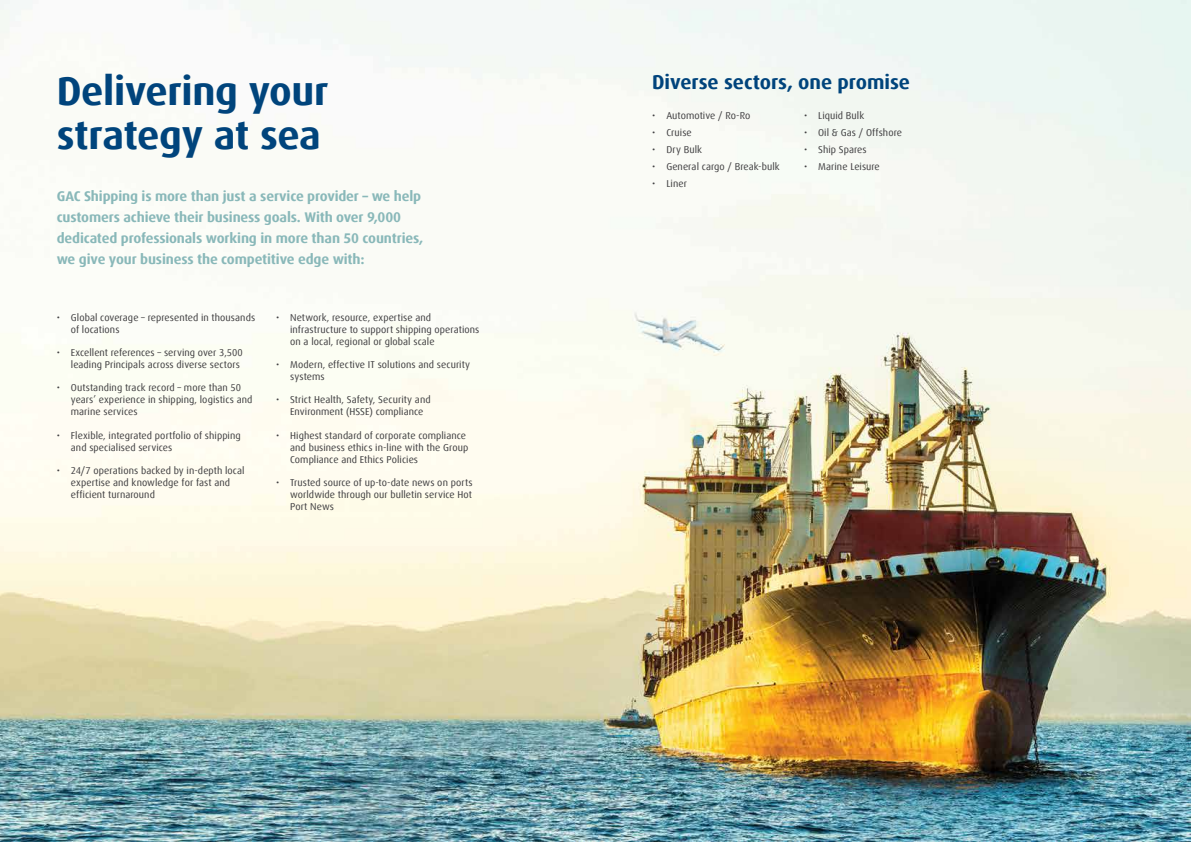
<style>
.page{position:relative;width:1191px;height:842px;background:#fff}
.page>*{position:absolute;margin:0;border:0;box-sizing:border-box;transform-origin:0 0}
.t1{font:700 40px/44px "Dax Offc";letter-spacing:-.01em;color:#00447c}
.t2{font:700 20px "Dax Offc";letter-spacing:-.005em;color:#00447c}
.t3{font:700 14px/21px "Dax Offc";letter-spacing:-.01em;color:#89b8b9}
.t4{font:10px/12px "Dax Offc";letter-spacing:.005em;color:#414042}
</style>
<div class="page">
<img style="left:0;top:0;width:1191px;height:842px">
<h1 class="t1" style="left:57px;top:70px;width:273px">Delivering your strategy at sea</h1>
<h3 class="t3" style="left:57px;top:186px;width:368px">GAC Shipping is more than just a service provider – we help customers achieve their business goals. With over 9,000 dedicated professionals working in more than 50 countries, we give your business the competitive edge with:</h3>
<p class="t4" style="left:71px;top:311px;width:186px;text-indent:-14px">• Global coverage – represented in thousands of locations</p>
<p class="t4" style="left:57px;top:347px;width:188px;text-align:right">• Excellent references – serving over 3,500 leading Principals across diverse sectors</p>
<p class="t4" style="left:71px;top:382px;width:183px;text-indent:-14px">• Outstanding track record – more than 50 years’ experience in shipping, logistics and marine services</p>
<p class="t4" style="left:71px;top:429px;width:171px;text-indent:-14px">• Flexible, integrated portfolio of shipping and specialised services</p>
<p class="t4" style="left:71px;top:465px;width:175px;text-indent:-14px">• 24/7 operations backed by in-depth local expertise and knowledge for fast and efficient turnaround</p>
<p class="t4" style="left:290px;top:311px;width:191px;text-indent:-14px">• Network, resource, expertise and infrastructure to support shipping operations on a local, regional or global scale</p>
<p class="t4" style="left:290px;top:359px;width:181px;text-indent:-14px">• Modern, effective IT solutions and security systems</p>
<p class="t4" style="left:290px;top:394px;width:142px;text-indent:-14px">• Strict Health, Safety, Security and<br>Environment (HSSE) compliance</p>
<p class="t4" style="left:290px;top:429px;width:180px;text-indent:-14px">• Highest standard of corporate compliance and business ethics in-line with the Group<br>Compliance and Ethics Policies</p>
<p class="t4" style="left:290px;top:477px;width:184px;text-align:justify;text-indent:-14px">• Trusted source of up-to-date news on ports worldwide through our bulletin service Hot Port News</p>
<h2 class="t2" style="left:652px;top:70px;width:259px">Diverse sectors, one promise</h2>
<p class="t4" style="left:652px;top:110px;width:100px">• Automotive / Ro-Ro</p>
<p class="t4" style="left:652px;top:127px;width:41px">• Cruise</p>
<p class="t4" style="left:652px;top:144px;width:51px">• Dry Bulk</p>
<p class="t4" style="left:652px;top:160px;width:129px">• General cargo / Break-bulk</p>
<p class="t4" style="left:652px;top:177px;width:36px">• Liner</p>
<p class="t4" style="left:804px;top:110px;width:62px">• Liquid Bulk</p>
<p class="t4" style="left:804px;top:127px;width:100px">• Oil &amp; Gas / Offshore</p>
<p class="t4" style="left:804px;top:144px;width:64px">• Ship Spares</p>
<p class="t4" style="left:804px;top:160px;width:77px">• Marine Leisure</p>
</div>
